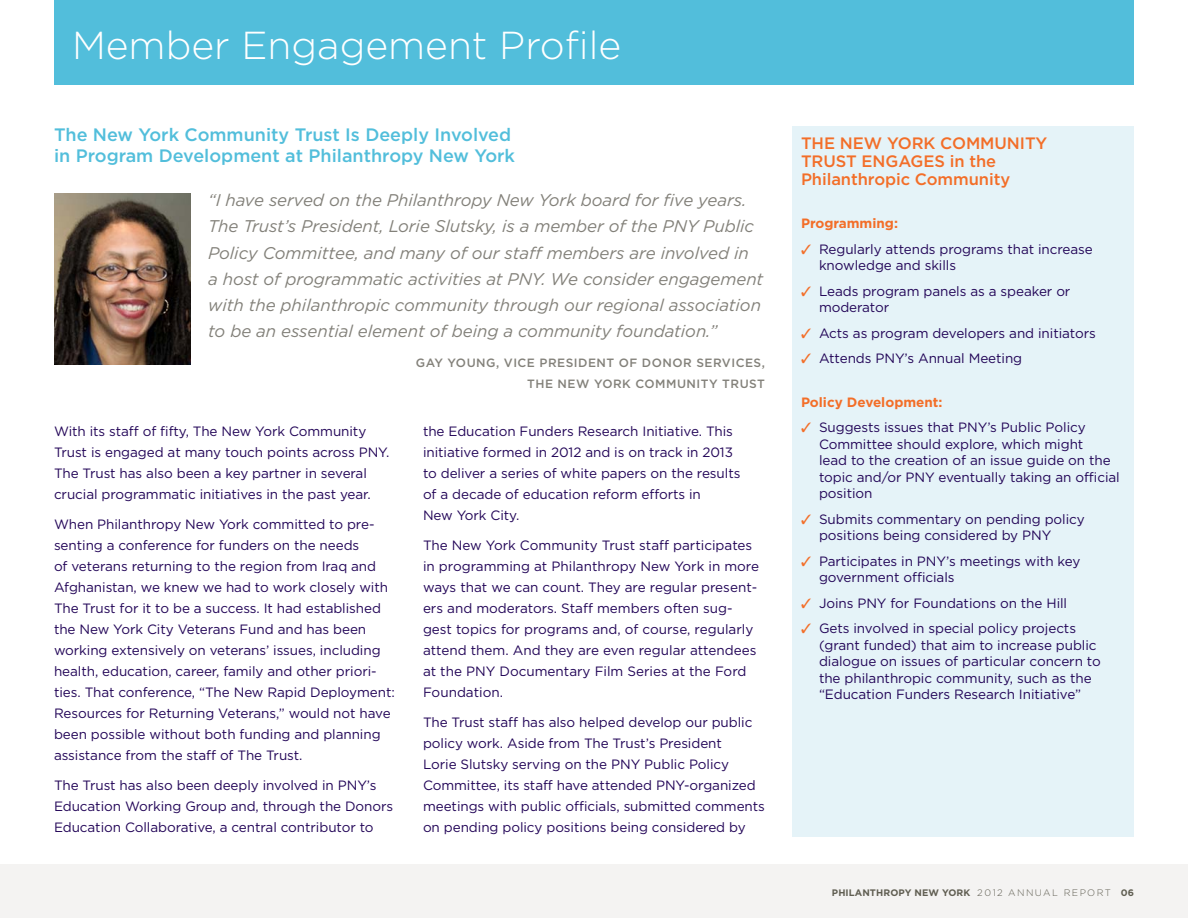
<style>
.page{position:relative;width:1188px;height:918px;background:#fff}
.page>*{position:absolute;margin:0;border:0;box-sizing:border-box;transform-origin:0 0}
.Page_Head{font:300 39px "Gotham";color:#fff}
.Profile_Head{font:500 18px/21px "Gotham";color:#52bedb}
.Profile_Text{font:italic 16.95px/26.2px "Gotham";letter-spacing:-.005em;color:#83817a}
.SB_H1{font:500 16.5px/18px "Gotham";letter-spacing:-.005em;color:#f36e28}
.Text{font:13.5px/21px "Gotham";letter-spacing:-.005em;color:#230658}
.SB_H2{font:700 13.5px "Gotham";color:#f36e28}
.Profile_Attribution{font:500 12px/21px "Gotham";letter-spacing:.04em;color:#83817a;text-align:right}
.t1{font:700 9.45px "Gotham";letter-spacing:.01em;color:#605e52}
.s1{color:#f36e28}
.s2{font-weight:300}
</style>
<div class="page">
<div style="left:0;top:864px;width:1188px;height:54px;background:#f4f3f2"></div>
<div style="left:54px;top:0;width:1080px;height:85px;background:#52bedb"></div>
<img style="left:54px;top:194px;width:136px;height:170px">
<div style="left:792px;top:126px;width:342px;height:711px;background:#e5f3f8"></div>
<p class="Page_Head" style="left:72px;top:24px;width:551px">Member Engagement Profile</p>
<p class="Profile_Head" style="left:54px;top:124px;width:463px">The New York Community Trust Is Deeply Involved in Program Development at Philanthropy New York</p>
<p class="Profile_Text" style="left:208px;top:187px;width:557px">“I have served on the Philanthropy New York board for five years.<br>The Trust’s President, Lorie Slutsky, is a member of the PNY Public Policy Committee, and many of our staff members are involved in<br>a host of programmatic activities at PNY. We consider engagement with the philanthropic community through our regional association to be an essential element of being a community foundation.”</p>
<p class="Profile_Attribution" style="left:416px;top:352px;width:351px">GAY YOUNG, VICE PRESIDENT OF DONOR SERVICES,<br>THE NEW YORK COMMUNITY TRUST</p>
<p class="Text" style="left:54px;top:421px;width:337px">With its staff of fifty, The New York Community Trust is engaged at many touch points across PNY.<br>The Trust has also been a key partner in several crucial programmatic initiatives in the past year.</p>
<p class="Text" style="left:54px;top:514px;width:342px">When Philanthropy New York committed to pre&shy;senting a conference for funders on the needs<br>of veterans returning to the region from Iraq and Afghanistan, we knew we had to work closely with The Trust for it to be a success. It had established the New York City Veterans Fund and has been working extensively on veterans’ issues, including health, education, career, family and other priori&shy;ties. That conference, “The New Rapid Deployment:<br>Resources for Returning Veterans,” would not have been possible without both funding and planning assistance from the staff of The Trust.</p>
<p class="Text" style="left:54px;top:775px;width:341px">The Trust has also been deeply involved in PNY’s<br>Education Working Group and, through the Donors<br>Education Collaborative, a central contributor to</p>
<p class="Text" style="left:423px;top:421px;width:319px">the Education Funders Research Initiative. This initiative formed in 2012 and is on track in 2013 to deliver a series of white papers on the results of a decade of education reform efforts in<br>New York City.</p>
<p class="Text" style="left:423px;top:535px;width:338px">The New York Community Trust staff participates in programming at Philanthropy New York in more ways that we can count. They are regular present&shy;ers and moderators. Staff members often sug&shy;gest topics for programs and, of course, regularly attend them. And they are even regular attendees at the PNY Documentary Film Series at the Ford Foundation.</p>
<p class="Text" style="left:423px;top:712px;width:343px">The Trust staff has also helped develop our public policy work. Aside from The Trust’s President<br>Lorie Slutsky serving on the PNY Public Policy Committee, its staff have attended PNY-organized meetings with public officials, submitted comments on pending policy positions being considered by</p>
<p class="SB_H1" style="left:801px;top:134px;width:248px">THE NEW YORK COMMUNITY<br>TRUST ENGAGES in the<br>Philanthropic Community</p>
<p class="SB_H2" style="left:801px;top:216px;width:99px">Programming:</p>
<p class="Text" style="left:819px;top:241px;width:275px;line-height:16.5px;text-indent:-18px"><span class="s1">✓</span> Regularly attends programs that increase knowledge and skills</p>
<p class="Text" style="left:819px;top:283px;width:253px;line-height:16.5px;text-indent:-18px"><span class="s1">✓</span> Leads program panels as a speaker or moderator</p>
<p class="Text" style="left:801px;top:322px;width:296px"><span class="s1">✓</span> Acts as program developers and initiators</p>
<p class="Text" style="left:801px;top:348px;width:223px"><span class="s1">✓</span> Attends PNY’s Annual Meeting</p>
<p class="SB_H2" style="left:801px;top:394px;width:143px">Policy Development:</p>
<p class="Text" style="left:819px;top:419px;width:302px;line-height:16.5px;text-indent:-18px"><span class="s1">✓</span> Suggests issues that PNY’s Public Policy Committee should explore, which might<br>lead to the creation of an issue guide on the topic and/or PNY eventually taking an official position</p>
<p class="Text" style="left:819px;top:511px;width:267px;line-height:16.5px;text-indent:-18px"><span class="s1">✓</span> Submits commentary on pending policy positions being considered by PNY</p>
<p class="Text" style="left:819px;top:553px;width:263px;line-height:16.5px;text-indent:-18px"><span class="s1">✓</span> Participates in PNY’s meetings with key government officials</p>
<p class="Text" style="left:801px;top:592px;width:268px"><span class="s1">✓</span> Joins PNY for Foundations on the Hill</p>
<p class="Text" style="left:819px;top:620px;width:283px;line-height:16.5px;text-indent:-18px"><span class="s1">✓</span> Gets involved in special policy projects (grant funded) that aim to increase public dialogue on issues of particular concern to the philanthropic community, such as the “Education Funders Research Initiative”</p>
<p class="t1" style="left:832px;top:887px;width:304px">PHILANTHROPY NEW YORK <span class="s2">2 012 ANNUAL REPORT</span> 06</p>
</div>
